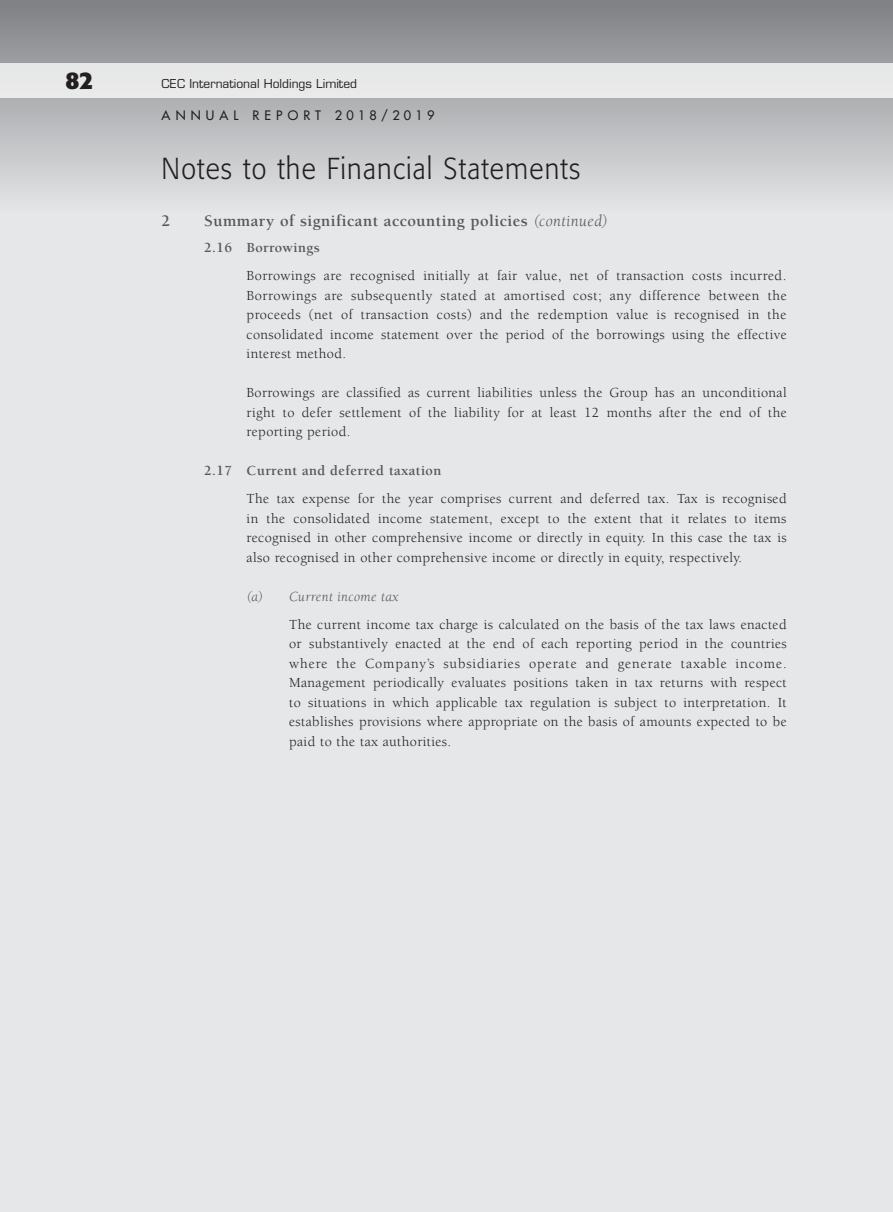
<style>
.page{position:relative;width:893px;height:1212px;background:#e6e7e9}
.page>*{position:absolute;margin:0;border:0;box-sizing:border-box;transform-origin:0 0}
.t1{font:300 30px "Formata";letter-spacing:.045em;color:#231f20;scale:.9 1}
.t2{font:700 24px "Formata";color:#231f20}
.t3{font:700 16.5px "Berkeley Std";letter-spacing:.025em;color:#57585a}
.t4{font:14.25px/19.5px "Berkeley Std";letter-spacing:.025em;color:#231f20;text-align:justify}
.t5{font:700 14.25px "Berkeley Std";letter-spacing:.025em;color:#57585a}
.t6{font:italic 14.25px "Berkeley Std";letter-spacing:.025em;color:#57585a}
.t7{font:500 12.75px "Futura Std";letter-spacing:.4em;color:#231f20}
.t8{font:12px "Eurostile LT Std";color:#231f20}
.s1{font-weight:400;font-style:italic}
</style>
<div class="page">
<svg style="left:0;top:0;width:893px;height:193px;background:#aeafb2"></svg>
<div style="left:0;top:64px;width:893px;height:34px;background:#e8e8e9"></div>
<h2 class="t2" style="left:66px;top:66px;width:29px">82</h2>
<p class="t8" style="left:162px;top:77px;width:197px">CEC International Holdings Limited</p>
<p class="t7" style="left:162px;top:108px;width:274px">ANNUAL REPORT 2018/2019</p>
<h1 class="t1" style="left:162px;top:151px;width:467px">Notes to the Financial Statements</h1>
<p class="t3" style="left:162px;top:212px;width:10px">2</p>
<p class="t3" style="left:204px;top:212px;width:405px">Summary of significant accounting policies <span class="s1">(continued)</span></p>
<p class="t5" style="left:204px;top:240px;width:117px">2.16 Borrowings</p>
<p class="t4" style="left:247px;top:266px;width:542px">Borrowings are recognised initially at fair value, net of transaction costs incurred.<br>Borrowings are subsequently stated at amortised cost; any difference between the proceeds (net of transaction costs) and the redemption value is recognised in the consolidated income statement over the period of the borrowings using the effective interest method.</p>
<p class="t4" style="left:247px;top:383px;width:542px">Borrowings are classified as current liabilities unless the Group has an unconditional right to defer settlement of the liability for at least 12 months after the end of the reporting period.</p>
<p class="t5" style="left:204px;top:463px;width:239px">2.17 Current and deferred taxation</p>
<p class="t4" style="left:247px;top:489px;width:542px">The tax expense for the year comprises current and deferred tax. Tax is recognised in the consolidated income statement, except to the extent that it relates to items recognised in other comprehensive income or directly in equity. In this case the tax is also recognised in other comprehensive income or directly in equity, respectively.</p>
<p class="t6" style="left:247px;top:589px;width:154px">(a) Current income tax</p>
<p class="t4" style="left:289px;top:615px;width:499px">The current income tax charge is calculated on the basis of the tax laws enacted or substantively enacted at the end of each reporting period in the countries where the Company’s subsidiaries operate and generate taxable income.<br>Management periodically evaluates positions taken in tax returns with respect to situations in which applicable tax regulation is subject to interpretation. It establishes provisions where appropriate on the basis of amounts expected to be paid to the tax authorities.</p>
</div>
